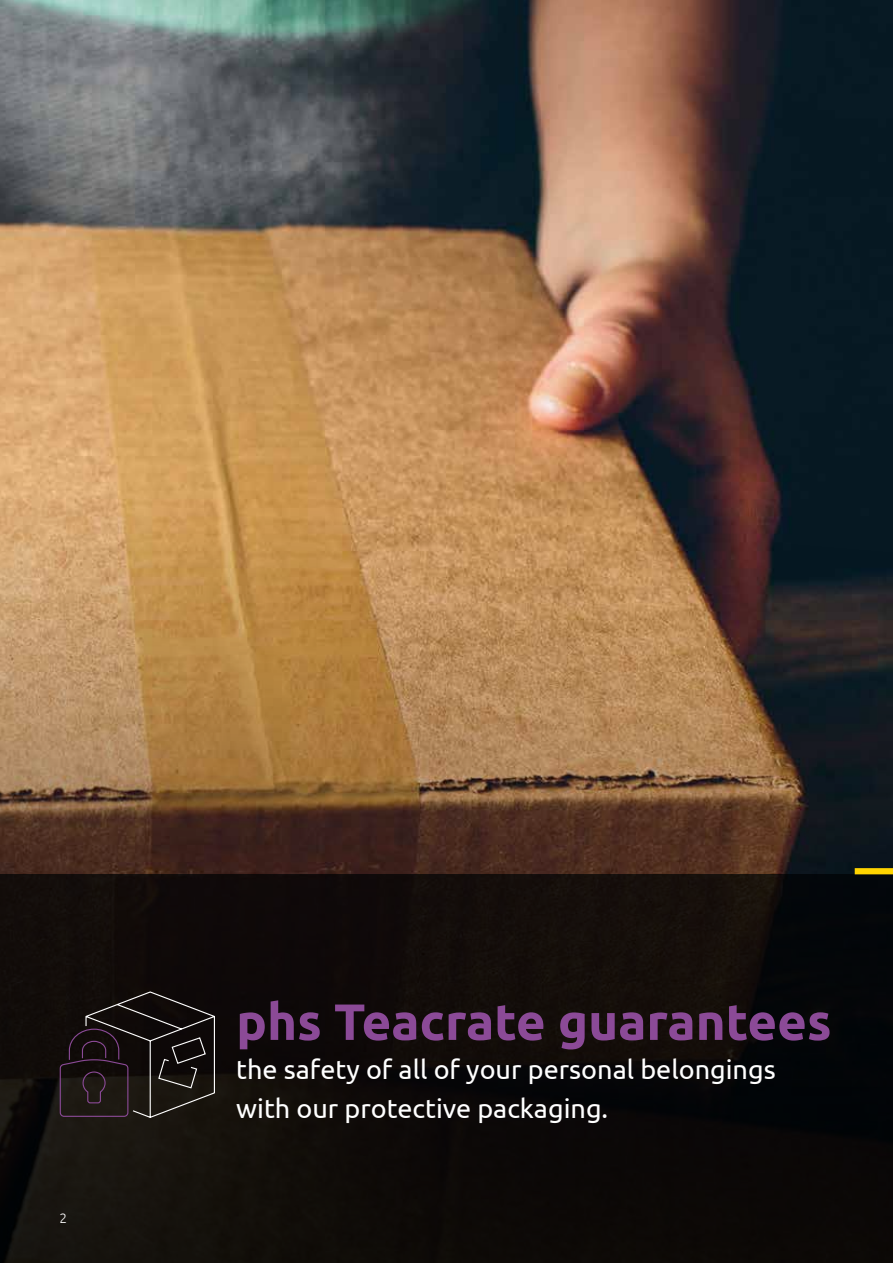
<style>
.page{position:relative;width:893px;height:1263px;background:#fff}
.page>*{position:absolute;margin:0;border:0;box-sizing:border-box;transform-origin:0 0}
.t1{font:700 51px "Ubuntu";color:#8b4a97}
.t2{font:27px/39px "Ubuntu";color:#fff}
.t3{font:300 13.5px "Ubuntu";color:#fff}
</style>
<div class="page">
<img style="left:0;top:0;width:893px;height:874px">
<div style="left:0;top:874px;width:893px;height:389px;background:linear-gradient(to right,#15100c,#090707)"></div>
<svg style="left:855px;top:868px;width:38px;height:6px"></svg>
<svg style="left:59px;top:991px;width:157px;height:127px;background:#201a18"></svg>
<p class="t3" style="left:60px;top:1210px;width:9px">2</p>
<h1 class="t1" style="left:236px;top:991px;width:597px">phs Teacrate guarantees</h1>
<p class="t2" style="left:236px;top:1049px;width:541px">the safety of all of your personal belongings with our protective packaging.</p>
</div>
